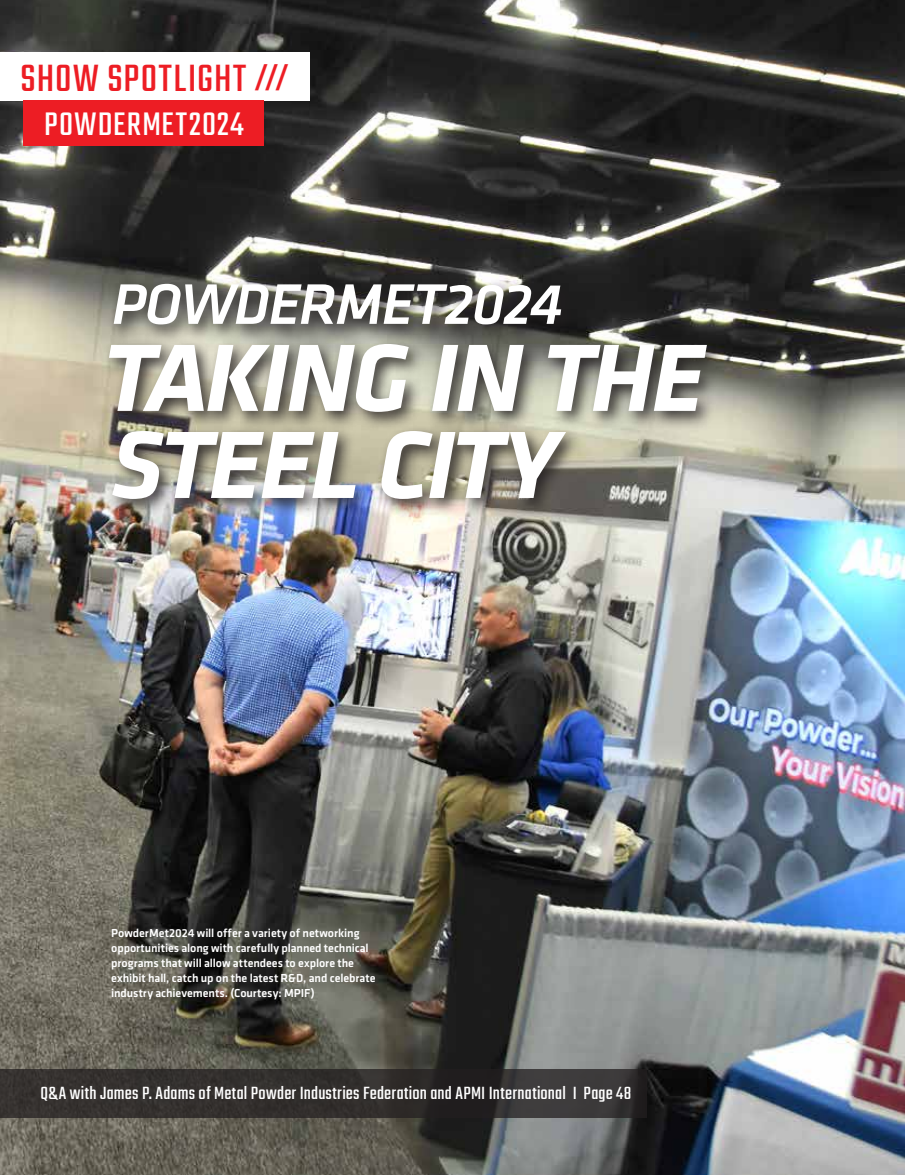
<style>
.page{position:relative;width:905px;height:1175px;background:#fff}
.page>*{position:absolute;margin:0;border:0;box-sizing:border-box;transform-origin:0 0}
.t1{font:italic 700 99px/87px "Klavika Basic";letter-spacing:-.035em;color:#fff}
.t2{font:italic 500 59.25px "Klavika Basic";letter-spacing:-.025em;color:#fff}
.t3{font:42px "Teko";letter-spacing:.03em;color:#ed1d24}
.t4{font:36px "Teko";letter-spacing:.035em;color:#fff}
.t5{font:19.5px "Teko";letter-spacing:.01em;color:#fff}
.t6{font:500 12px/15px "Klavika Basic";letter-spacing:-.005em;color:#fff}
.s1{font-weight:500;font-size:32.7px}
</style>
<div class="page">
<img style="left:0;top:0;width:904px;height:1174px">
<div style="left:103px;top:277px;width:622px;height:241px;background:#231f20;opacity:.9"></div>
<div style="left:0;top:52px;width:309px;height:48px;background:#fff"></div>
<div style="left:23px;top:100px;width:240px;height:45px;background:#ed1d24"></div>
<svg style="left:0;top:1069px;width:646px;height:48px;background:#322f2e"></svg>
<h3 class="t3" style="left:21px;top:55px;width:269px">SHOW SPOTLIGHT <span class="s1">///</span></h3>
<h3 class="t4" style="left:44px;top:104px;width:201px">POWDERMET2024</h3>
<h2 class="t2" style="left:112px;top:264px;width:452px">POWDERMET2024</h2>
<h1 class="t1" style="left:103px;top:331px;width:603px">TAKING IN THE<br>STEEL CITY</h1>
<p class="t6" style="left:111px;top:925px;width:266px">PowderMet2024 will offer a variety of networking opportunities along with carefully planned technical programs that will allow attendees to explore the exhibit hall, catch up on the latest R&amp;D, and celebrate industry achievements. (Courtesy: MPIF)</p>
<h3 class="t5" style="left:40px;top:1082px;width:592px">Q&amp;A with James P. Adams of Metal Powder Industries Federation and APMI International I Page 48</h3>
</div>
